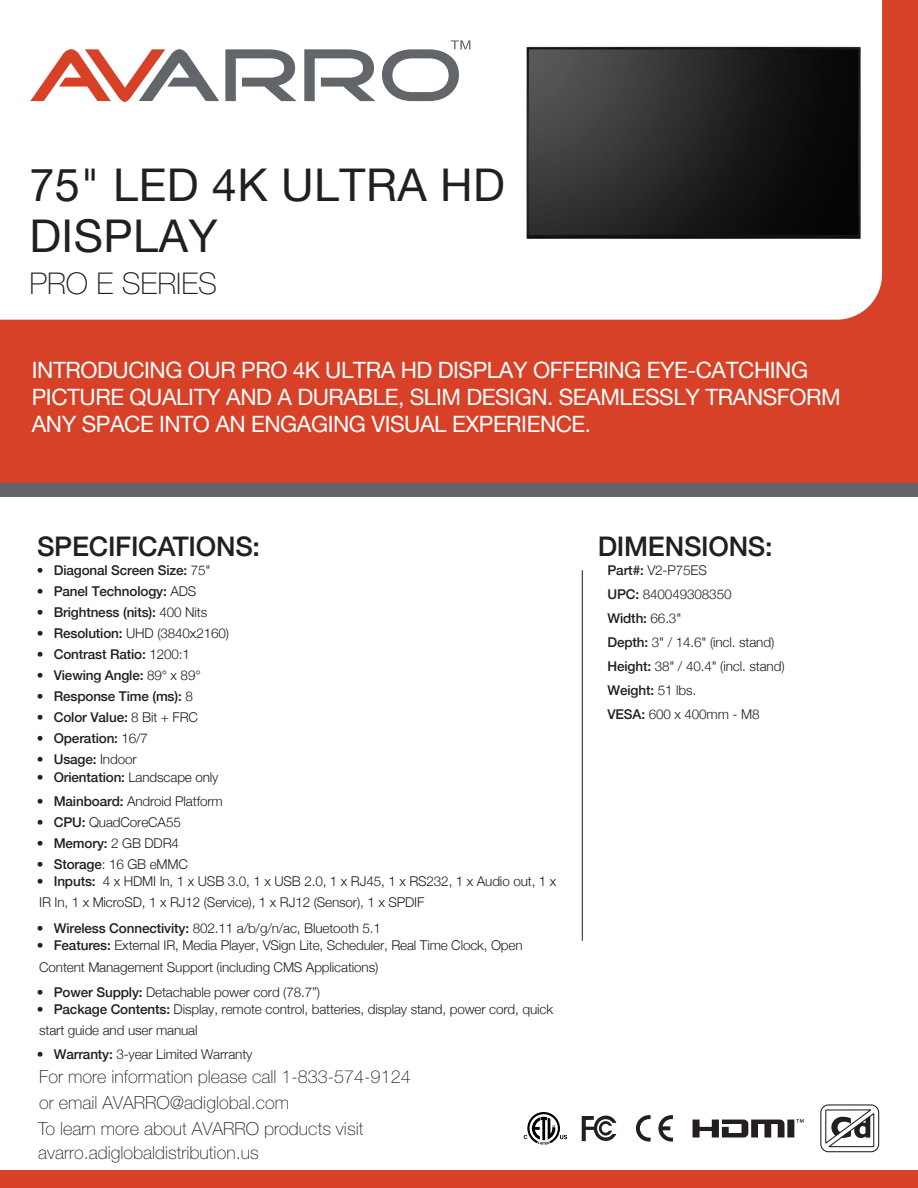
<style>
.page{position:relative;width:918px;height:1188px;background:#fff}
.page>*{position:absolute;margin:0;border:0;box-sizing:border-box;transform-origin:0 0}
.t1{font:45.15px/51.4px "Helvetica Neue";letter-spacing:.01em;color:#231f20}
.t2{font:100 30px "Helvetica Neue LT Std";color:#231f20}
.t3{font:500 27px "Helvetica Neue";letter-spacing:-.01em;color:#231f20}
.t4{font:22.5px/27px "Helvetica Neue";letter-spacing:-.02em;color:#fff}
.t5{font:100 18px/24px "Helvetica Neue LT Std";color:#231f20}
.t6{font:300 13.5px/24px "Helvetica Neue";letter-spacing:-.01em;color:#231f20}
.t7{font:500 13.5px "Helvetica Neue";letter-spacing:-.01em;color:#231f20}
.t8{font:300 13.5px "Helvetica Neue LT Std";letter-spacing:-.01em;color:#231f20}
.s1{font-weight:300}
.s2{font-weight:500}
.s3{font-family:"Helvetica Neue";font-weight:500}
.s4{font-family:"Helvetica Neue LT Std"}
</style>
<div class="page">
<div style="left:0;top:0;width:918px;height:483px;background:#d74127"></div>
<hr style="left:582px;top:570px;width:1px;height:371px;background:#231f20">
<div style="left:0;top:1170px;width:918px;height:18px;background:#d74127"></div>
<div style="left:0;top:483px;width:918px;height:14px;background:#62656a"></div>
<div style="left:0;top:0;width:882px;height:320px;background:#fff"></div>
<img style="left:512px;top:9px;width:367px;height:279px">
<svg style="left:30px;top:49px;width:189px;height:53px"></svg>
<svg style="left:225px;top:49px;width:72px;height:52px;background:#b1b2b5"></svg>
<svg style="left:304px;top:49px;width:72px;height:52px;background:#b1b2b5"></svg>
<svg style="left:382px;top:40px;width:88px;height:61px;background:#cacbcd"></svg>
<svg style="left:658px;top:1115px;width:15px;height:27px"></svg>
<svg style="left:636px;top:1115px;width:15px;height:27px"></svg>
<svg style="left:693px;top:1119px;width:111px;height:19px"></svg>
<div style="left:820px;top:1104px;width:59px;height:48px;border:1px solid #231f20;border-radius:8px"></div>
<svg style="left:825px;top:1109px;width:50px;height:39px"></svg>
<svg style="left:582px;top:1115px;width:34px;height:27px"></svg>
<svg style="left:524px;top:1112px;width:43px;height:33px"></svg>
<h1 class="t1" style="left:29px;top:161px;width:477px">75" LED 4K ULTRA HD<br>DISPLAY</h1>
<h2 class="t2" style="left:29px;top:267px;width:189px">PRO E SERIES</h2>
<h3 class="t4" style="left:32px;top:358px;width:810px">INTRODUCING OUR PRO 4K ULTRA HD DISPLAY OFFERING EYE-CATCHING<br>PICTURE QUALITY AND A DURABLE, SLIM DESIGN. SEAMLESSLY TRANSFORM<br>ANY SPACE INTO AN ENGAGING VISUAL EXPERIENCE.</h3>
<h3 class="t3" style="left:37px;top:524px;width:225px">SPECIFICATIONS:</h3>
<p class="t7" style="left:37px;top:560px;width:175px">• Diagonal Screen Size: <span class="s1">75"</span></p>
<p class="t7" style="left:37px;top:581px;width:161px">• Panel Technology: <span class="s1">ADS</span></p>
<p class="t7" style="left:37px;top:602px;width:172px">• Brightness (nits): <span class="s1">400 Nits</span></p>
<p class="t6" style="left:37px;top:620px;width:194px"><span class="s2">• Resolution:</span> UHD (3840x2160)</p>
<p class="t7" style="left:37px;top:644px;width:155px">• Contrast Ratio: <span class="s1">1200:1</span></p>
<p class="t7" style="left:37px;top:665px;width:166px">• Viewing Angle: <span class="s1">89° x 89°</span></p>
<p class="t7" style="left:37px;top:686px;width:158px">• Response Time (ms): <span class="s1">8</span></p>
<p class="t7" style="left:37px;top:707px;width:163px">• Color Value: <span class="s1">8 Bit + FRC</span></p>
<p class="t7" style="left:37px;top:728px;width:113px">• Operation: <span class="s1">16/7</span></p>
<p class="t7" style="left:37px;top:749px;width:101px">• Usage: <span class="s1">Indoor</span></p>
<p class="t8" style="left:37px;top:769px;width:183px"><span class="s3">•</span> <span class="s2">Orientation:</span> Landscape only</p>
<p class="t6" style="left:37px;top:789px;width:188px"><span class="s2">• Mainboard:</span> Android Platform</p>
<p class="t6" style="left:37px;top:810px;width:146px"><span class="s2">• CPU:</span> QuadCoreCA55</p>
<p class="t7" style="left:37px;top:833px;width:144px">• Memory: <span class="s1">2 GB DDR4</span></p>
<p class="t6" style="left:37px;top:852px;width:153px"><span class="s2">• Storage</span>: 16 GB eMMC</p>
<p class="t6" style="left:37px;top:870px;width:521px;line-height:21px"><span class="s2">• Inputs:</span> 4 x HDMI In, 1 x USB 3.0, 1 x USB 2.0, 1 x RJ45, 1 x RS232, 1 x Audio out, 1 x<br>IR In, 1 x MicroSD, 1 x RJ12 (Service), 1 x RJ12 (Sensor), 1 x SPDIF</p>
<p class="t6" style="left:37px;top:915px;width:346px"><span class="s2">• Wireless Connectivity:</span> 802.11 a/b/g/n/ac, Bluetooth 5.1</p>
<p class="t6" style="left:37px;top:934px;width:487px;line-height:21.1px"><span class="s2">• Features:</span> <span class="s4">External</span> IR, Media Player, VSign Lite, Scheduler, Real Time Clock, Open<br>Content Management Support (including CMS Applications)</p>
<p class="t6" style="left:37px;top:980px;width:285px"><span class="s2">• Power Supply:</span> Detachable power cord (78.7”)</p>
<p class="t6" style="left:37px;top:998px;width:518px;line-height:21px"><span class="s2">• Package Contents:</span> Display, remote control, batteries, display stand, power cord, quick start guide and user manual</p>
<p class="t6" style="left:37px;top:1041px;width:217px"><span class="s2">• Warranty:</span> 3-year Limited Warranty</p>
<h3 class="t5" style="left:39px;top:1064px;width:373px;line-height:26.2px">For more information please call 1-833-574-9124 or email AVARRO@adiglobal.com</h3>
<h3 class="t5" style="left:38px;top:1117px;width:327px">To learn more about AVARRO products visit avarro.adiglobaldistribution.us</h3>
<h3 class="t3" style="left:598px;top:524px;width:177px">DIMENSIONS:</h3>
<p class="t6" style="left:607px;top:558px;width:179px"><span class="s2">Part#:</span> V2-P75ES<br><span class="s2">UPC:</span> 840049308350<br><span class="s2">Width:</span> 66.3"<br><span class="s2">Depth:</span> 3" / 14.6" (incl. stand)<br><span class="s2">Height:</span> 38" / 40.4" (incl. stand)<br><span class="s2">Weight:</span> 51 lbs.<br><span class="s2">VESA:</span> 600 x 400mm - M8</p>
</div>
